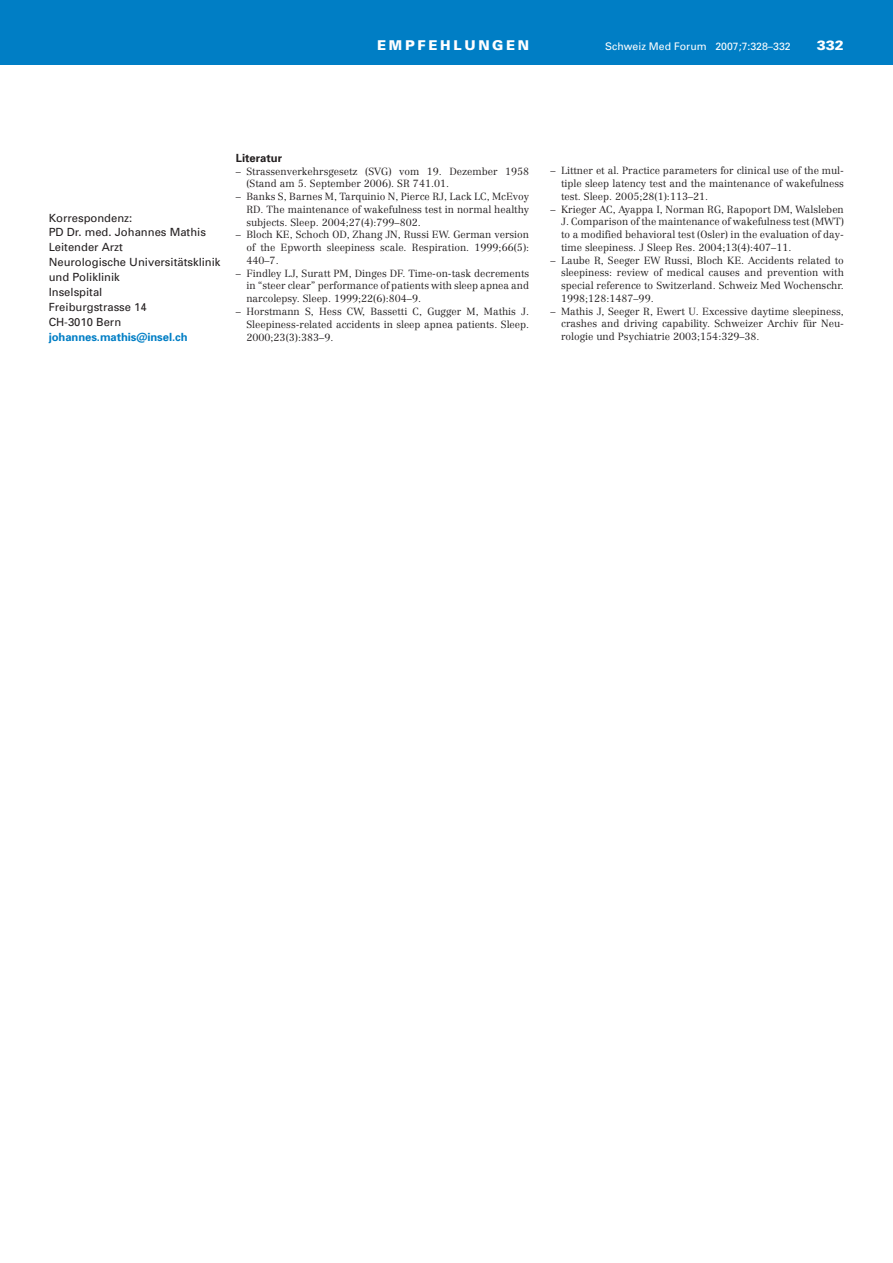
<style>
.page{position:relative;width:893px;height:1263px;background:#fff}
.page>*{position:absolute;margin:0;border:0;box-sizing:border-box;transform-origin:0 0}
.t1{font:900 13.5px "Univers";letter-spacing:.2em;color:#fff}
.t2{font:11.25px/14.9px "Univers";color:#231f20}
.t3{font:700 11.25px "Univers";letter-spacing:-.005em;color:#007ec5}
.t4{font:700 11.25px "Univers";color:#231f20}
.t5{font:10.5px "Univers";color:#fff}
.t6{font:300 10.2px/12.8px "Centennial";color:#231f20;text-align:justify}
</style>
<div class="page">
<div style="left:0;top:0;width:893px;height:64px;background:#007ec5"></div>
<h1 class="t1" style="left:377px;top:40px;width:153px">EMPFEHLUNGEN</h1>
<p class="t5" style="left:605px;top:42px;width:187px">Schweiz Med Forum 2007;7:328–332</p>
<h1 class="t1" style="left:817px;top:40px;width:29px">332</h1>
<p class="t2" style="left:49px;top:211px;width:173px">Korrespondenz:<br>PD Dr. med. Johannes Mathis<br>Leitender Arzt<br>Neurologische Universitätsklinik und Poliklinik<br>Inselspital<br>Freiburgstrasse 14<br>CH-3010 Bern</p>
<p class="t3" style="left:49px;top:332px;width:140px">johannes.mathis@insel.ch</p>
<p class="t4" style="left:236px;top:153px;width:48px">Literatur</p>
<p class="t6" style="left:246px;top:165px;width:284px;text-indent:-11px">– Strassenverkehrsgesetz (SVG) vom 19. Dezember 1958 (Stand am 5. September 2006). SR 741.01.</p>
<p class="t6" style="left:246px;top:191px;width:284px;text-indent:-11px">– Banks S, Barnes M, Tarquinio N, Pierce RJ, Lack LC, McEvoy RD. The maintenance of wakefulness test in normal healthy subjects. Sleep. 2004;27(4):799–802.</p>
<p class="t6" style="left:246px;top:229px;width:284px;text-indent:-11px">– Bloch KE, Schoch OD, Zhang JN, Russi EW. German version of the Epworth sleepiness scale. Respiration. 1999;66(5):<br>440–7.</p>
<p class="t6" style="left:246px;top:268px;width:284px;text-indent:-11px">– Findley LJ, Suratt PM, Dinges DF. Time-on-task decrements in “steer clear” performance of patients with sleep apnea and narcolepsy. Sleep. 1999;22(6):804–9.</p>
<p class="t6" style="left:246px;top:306px;width:284px;text-indent:-11px">– Horstmann S, Hess CW, Bassetti C, Gugger M, Mathis J.<br>Sleepiness-related accidents in sleep apnea patients. Sleep.<br>2000;23(3):383–9.</p>
<p class="t6" style="left:561px;top:165px;width:284px;text-indent:-11px">– Littner et al. Practice parameters for clinical use of the mul&shy;tiple sleep latency test and the maintenance of wakefulness test. Sleep. 2005;28(1):113–21.</p>
<p class="t6" style="left:561px;top:203px;width:284px;text-indent:-11px">– Krieger AC, Ayappa I, Norman RG, Rapoport DM, Walsleben J. Comparison of the maintenance of wakefulness test (MWT) to a modified behavioral test (Osler) in the evaluation of day&shy;time sleepiness. J Sleep Res. 2004;13(4):407–11.</p>
<p class="t6" style="left:561px;top:255px;width:284px;text-indent:-11px">– Laube R, Seeger EW Russi, Bloch KE. Accidents related to sleepiness: review of medical causes and prevention with special reference to Switzerland. Schweiz Med Wochenschr.<br>1998;128:1487–99.</p>
<p class="t6" style="left:561px;top:306px;width:284px;text-indent:-11px">– Mathis J, Seeger R, Ewert U. Excessive daytime sleepiness, crashes and driving capability. Schweizer Archiv für Neu&shy;rologie und Psychiatrie 2003;154:329–38.</p>
</div>
